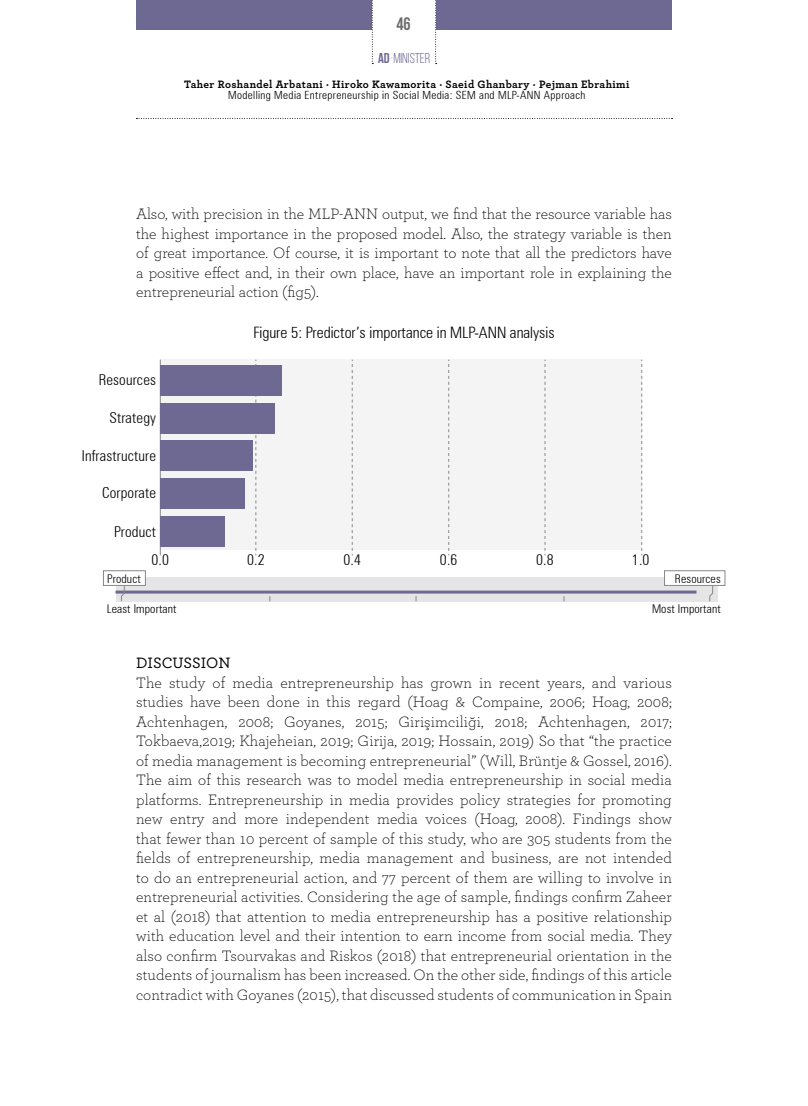
<style>
.page{position:relative;width:808px;height:1106px;background:#fff}
.page>*{position:absolute;margin:0;border:0;box-sizing:border-box;transform-origin:0 0}
.t1{font:700 18px "Bebas Neue";color:#706f6f}
.t2{font:300 15.75px/19.5px "Archer Pro";color:#000;text-align:justify}
.t3{font:300 condensed 15.75px "Zurich BT";color:#000}
.t4{font:500 15.75px "Archer Pro";color:#000}
.t5{font:300 condensed 15px "Zurich BT";letter-spacing:.01em;color:#000}
.t6{font:14.25px "Bebas Neue";color:#6e6992}
.t7{font:300 condensed 12px "Zurich BT";letter-spacing:.01em;color:#000}
.t8{font:700 11.25px "Archer Pro";letter-spacing:.035em;color:#000}
.t9{font:300 condensed 11.25px "Zurich BT";letter-spacing:.035em;color:#000}
.s1{font-weight:700}
.s2{font-weight:300}
</style>
<div class="page">
<svg style="left:136px;top:118px;width:536px;height:1px"></svg>
<div style="left:136px;top:0;width:236px;height:30px;background:#6e6992"></div>
<svg style="left:435px;top:0;width:2px;height:64px"></svg>
<svg style="left:372px;top:0;width:1px;height:64px"></svg>
<div style="left:436px;top:0;width:236px;height:30px;background:#6e6992"></div>
<div style="left:116px;top:576px;width:602px;height:25px;background:#e5e5e5"></div>
<hr style="left:116px;top:590px;width:580px;height:3px;background:#6e6992">
<svg style="left:709px;top:586px;width:4px;height:16px"></svg>
<div style="left:664px;top:570px;width:61px;height:15px;background:#fff"></div>
<div style="left:664px;top:570px;width:61px;height:16px;border:1px solid #878787"></div>
<div style="left:160px;top:359px;width:482px;height:191px;background:#f4f4f4"></div>
<svg style="left:545px;top:359px;width:1px;height:196px"></svg>
<svg style="left:448px;top:359px;width:1px;height:196px"></svg>
<svg style="left:352px;top:359px;width:1px;height:196px"></svg>
<svg style="left:255px;top:359px;width:1px;height:196px"></svg>
<hr style="left:160px;top:359px;width:1px;height:196px;background:#878787">
<svg style="left:641px;top:359px;width:1px;height:196px"></svg>
<div style="left:160px;top:365px;width:122px;height:30px;background:#6e6992"></div>
<div style="left:160px;top:403px;width:115px;height:30px;background:#6e6992"></div>
<div style="left:160px;top:441px;width:92px;height:30px;background:#6e6992"></div>
<div style="left:160px;top:478px;width:85px;height:30px;background:#6e6992"></div>
<div style="left:160px;top:516px;width:64px;height:30px;background:#6e6992"></div>
<svg style="left:121px;top:586px;width:4px;height:16px"></svg>
<div style="left:103px;top:570px;width:42px;height:15px;background:#fff"></div>
<div style="left:103px;top:570px;width:43px;height:16px;border:1px solid #878787"></div>
<p class="t1" style="left:396px;top:14px;width:16px">46</p>
<p class="t6" style="left:378px;top:51px;width:54px"><span class="s1">AD</span><span class="s2">-</span>MINISTER</p>
<p class="t8" style="left:184px;top:75px;width:447px">Taher Roshandel Arbatani · Hiroko Kawamorita · Saeid Ghanbary · Pejman Ebrahimi</p>
<p class="t9" style="left:228px;top:88px;width:359px">Modelling Media Entrepreneurship in Social Media: SEM and MLP-ANN Approach</p>
<p class="t2" style="left:136px;top:204px;width:537px">Also, with precision in the MLP-ANN output, we find that the resource variable has the highest importance in the proposed model. Also, the strategy variable is then of great importance. Of course, it is important to note that all the predictors have a positive effect and, in their own place, have an important role in explaining the entrepreneurial action (fig5).</p>
<p class="t3" style="left:253px;top:323px;width:303px">Figure 5: Predictor’s importance in MLP-ANN analysis</p>
<p class="t5" style="left:99px;top:370px;width:59px">Resources</p>
<p class="t5" style="left:109px;top:409px;width:48px">Strategy</p>
<p class="t5" style="left:82px;top:446px;width:76px">Infrastructure</p>
<p class="t5" style="left:102px;top:483px;width:56px">Corporate</p>
<p class="t5" style="left:114px;top:522px;width:44px">Product</p>
<p class="t7" style="left:107px;top:571px;width:35px">Product</p>
<p class="t5" style="left:152px;top:551px;width:19px">0.0</p>
<p class="t5" style="left:247px;top:551px;width:19px">0.2</p>
<p class="t5" style="left:343px;top:551px;width:19px">0.4</p>
<p class="t5" style="left:440px;top:551px;width:19px">0.6</p>
<p class="t5" style="left:536px;top:551px;width:19px">0.8</p>
<p class="t5" style="left:632px;top:551px;width:19px">1.0</p>
<p class="t7" style="left:675px;top:571px;width:47px">Resources</p>
<p class="t7" style="left:107px;top:602px;width:71px">Least Important</p>
<p class="t7" style="left:652px;top:602px;width:70px">Most Important</p>
<p class="t4" style="left:136px;top:651px;width:96px">DISCUSSION</p>
<p class="t2" style="left:136px;top:672px;width:537px">The study of media entrepreneurship has grown in recent years, and various studies have been done in this regard (Hoag &amp; Compaine, 2006; Hoag, 2008; Achtenhagen, 2008; Goyanes, 2015; Girişimciliği, 2018; Achtenhagen, 2017; Tokbaeva,2019; Khajeheian, 2019; Girija, 2019; Hossain, 2019) So that “the practice of media management is becoming entrepreneurial” (Will, Brüntje &amp; Gossel, 2016).<br>The aim of this research was to model media entrepreneurship in social media platforms. Entrepreneurship in media provides policy strategies for promoting new entry and more independent media voices (Hoag, 2008). Findings show that fewer than 10 percent of sample of this study, who are 305 students from the fields of entrepreneurship, media management and business, are not intended to do an entrepreneurial action, and 77 percent of them are willing to involve in entrepreneurial activities. Considering the age of sample, findings confirm Zaheer et al (2018) that attention to media entrepreneurship has a positive relationship with education level and their intention to earn income from social media. They also confirm Tsourvakas and Riskos (2018) that entrepreneurial orientation in the students of journalism has been increased. On the other side, findings of this article contradict with Goyanes (2015), that discussed students of communication in Spain</p>
</div>
